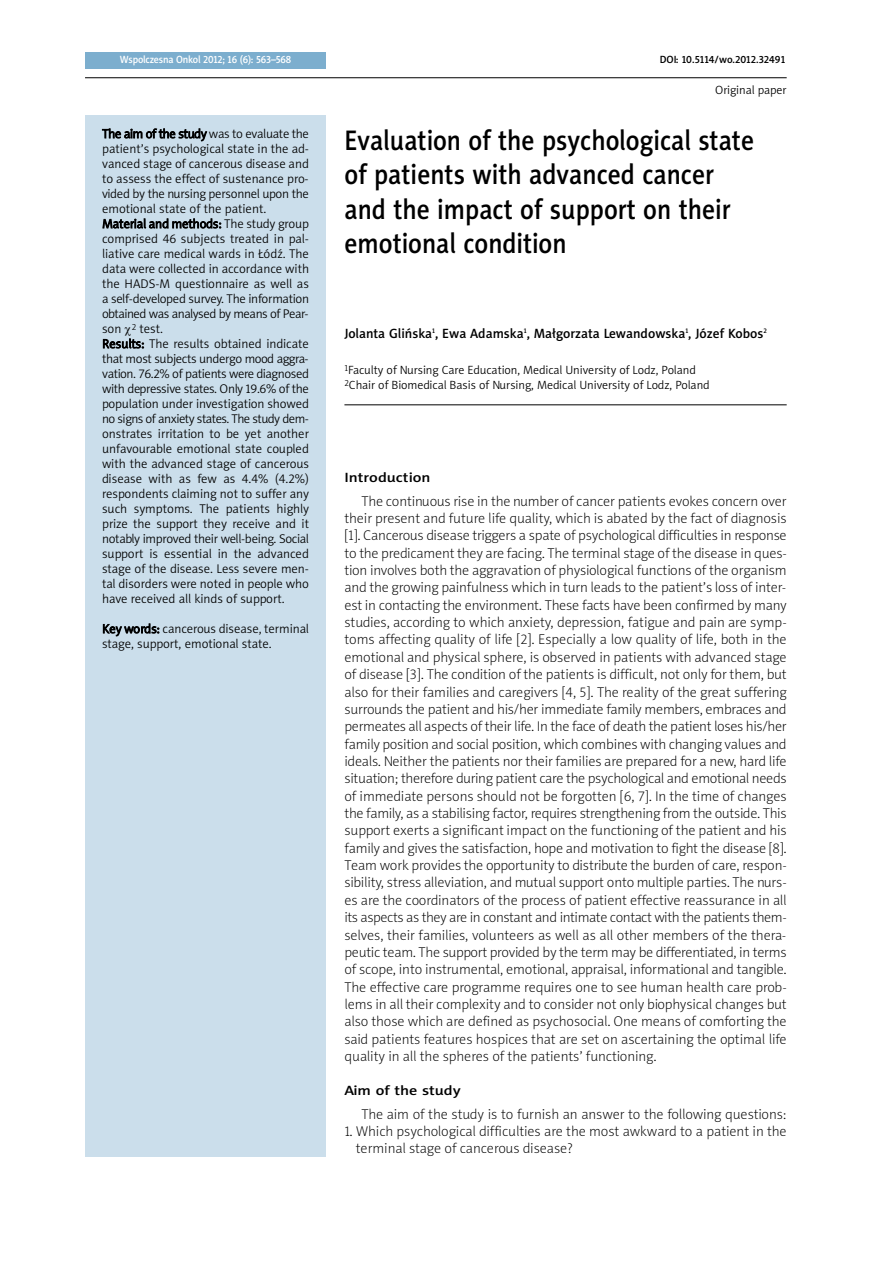
<style>
.page{position:relative;width:893px;height:1263px;background:#fff}
.page>*{position:absolute;margin:0;border:0;box-sizing:border-box;transform-origin:0 0}
.t1{font:28.5px/34.5px "Naomi Sans EFNPS Medium";color:#000;scale:.9 1}
.t2{font:14.25px/17.4px "Naomi Sans EFNPS Thin";color:#000;text-align:justify}
.t3{font:13.5px "Naomi Sans EFNPS Medium";color:#000}
.t4{font:13.5px "Naomi Sans EFNPS Medium";color:#000;scale:1.2 1}
.t5{font:12.75px/15px "Naomi Sans EFNPS Light";color:#000}
.t6{font:12px/15px "Naomi Sans EFNPS Light";color:#000}
.t7{font:10.5px "Naomi Sans EFNPS Medium";letter-spacing:-.015em;color:#fff;scale:.95 1}
.t8{font:10.5px "Naomi Sans EFNPS Medium";color:#000}
</style>
<div class="page">
<div style="left:85px;top:115px;width:241px;height:1042px;background:#cbdeeb"></div>
<div style="left:85px;top:52px;width:241px;height:16px;background:#7caece"></div>
<hr style="left:85px;top:77px;width:702px;height:1px;background:#000">
<hr style="left:344px;top:405px;width:443px;height:1px;background:#000">
<p class="t7" style="left:120px;top:55px;width:182px">Wspolczesna Onkol 2012; 16 (6): 563–568</p>
<p class="t5" style="left:102px;top:127px;width:208px">The aim of the study was to evaluate the patient’s psychological state in the ad&shy;vanced stage of cancerous disease and to assess the effect of sustenance pro&shy;vided by the nursing personnel upon the emotional state of the patient.<br>Material and methods: The study group comprised 46 subjects treated in pal&shy;liative care medical wards in Łódź. The data were collected in accordance with the HADS-M questionnaire as well as a self-developed survey. The information obtained was analysed by means of Pear&shy;son <sup>2</sup> test.<br>Results: The results obtained indicate that most subjects undergo mood aggra&shy;vation. 76.2% of patients were diagnosed with depressive states. Only 19.6% of the population under investigation showed no signs of anxiety states. The study dem&shy;onstrates irritation to be yet another unfavourable emotional state coupled with the advanced stage of cancerous disease with as few as 4.4% (4.2%) respondents claiming not to suffer any such symptoms. The patients highly prize the support they receive and it notably improved their well-being. Social support is essential in the advanced stage of the disease. Less severe men&shy;tal disorders were noted in people who have received all kinds of support.</p>
<p class="t5" style="left:102px;top:622px;width:208px">Key words: cancerous disease, terminal stage, support, emotional state.</p>
<p class="t8" style="left:660px;top:55px;width:127px">DOI: 10.5114/wo.2012.32491</p>
<p class="t6" style="left:715px;top:83px;width:73px">Original paper</p>
<h1 class="t1" style="left:344px;top:125px;width:457px">Evaluation of the psychological state of patients with advanced cancer and the impact of support on their emotional condition</h1>
<p class="t3" style="left:344px;top:328px;width:424px">Jolanta Glińska<sup>1</sup>, Ewa Adamska<sup>1</sup>, Małgorzata Lewandowska<sup>1</sup>, Józef Kobos<sup>2</sup></p>
<p class="t6" style="left:344px;top:363px;width:367px"><sup>1</sup>Faculty of Nursing Care Education, Medical University of Lodz, Poland<br><sup>2</sup>Chair of Biomedical Basis of Nursing, Medical University of Lodz, Poland</p>
<p class="t4" style="left:344px;top:472px;width:73px">Introduction</p>
<p class="t2" style="left:344px;top:493px;width:444px;text-indent:17px">The continuous rise in the number of cancer patients evokes concern over their present and future life quality, which is abated by the fact of diagnosis [1]. Cancerous disease triggers a spate of psychological difficulties in response to the predicament they are facing. The terminal stage of the disease in ques&shy;tion involves both the aggravation of physiological functions of the organism and the growing painfulness which in turn leads to the patient’s loss of inter&shy;est in contacting the environment. These facts have been confirmed by many studies, according to which anxiety, depression, fatigue and pain are symp&shy;toms affecting quality of life [2]. Especially a low quality of life, both in the emotional and physical sphere, is observed in patients with advanced stage of disease [3]. The condition of the patients is difficult, not only for them, but also for their families and caregivers [4, 5]. The reality of the great suffering surrounds the patient and his/her immediate family members, embraces and permeates all aspects of their life. In the face of death the patient loses his/her family position and social position, which combines with changing values and ideals. Neither the patients nor their families are prepared for a new, hard life situation; therefore during patient care the psychological and emotional needs of immediate persons should not be forgotten [6, 7]. In the time of changes the family, as a stabilising factor, requires strengthening from the outside. This support exerts a significant impact on the functioning of the patient and his family and gives the satisfaction, hope and motivation to fight the disease [8].<br>Team work provides the opportunity to distribute the burden of care, respon&shy;sibility, stress alleviation, and mutual support onto multiple parties. The nurs&shy;es are the coordinators of the process of patient effective reassurance in all its aspects as they are in constant and intimate contact with the patients them&shy;selves, their families, volunteers as well as all other members of the thera&shy;peutic team. The support provided by the term may be differentiated, in terms of scope, into instrumental, emotional, appraisal, informational and tangible.<br>The effective care programme requires one to see human health care prob&shy;lems in all their complexity and to consider not only biophysical changes but also those which are defined as psychosocial. One means of comforting the said patients features hospices that are set on ascertaining the optimal life quality in all the spheres of the patients’ functioning.</p>
<p class="t4" style="left:344px;top:1085px;width:99px">Aim of the study</p>
<p class="t2" style="left:361px;top:1106px;width:427px">The aim of the study is to furnish an answer to the following questions:</p>
<p class="t2" style="left:356px;top:1124px;width:432px;text-indent:-11px">1. Which psychological difficulties are the most awkward to a patient in the terminal stage of cancerous disease?</p>
</div>
